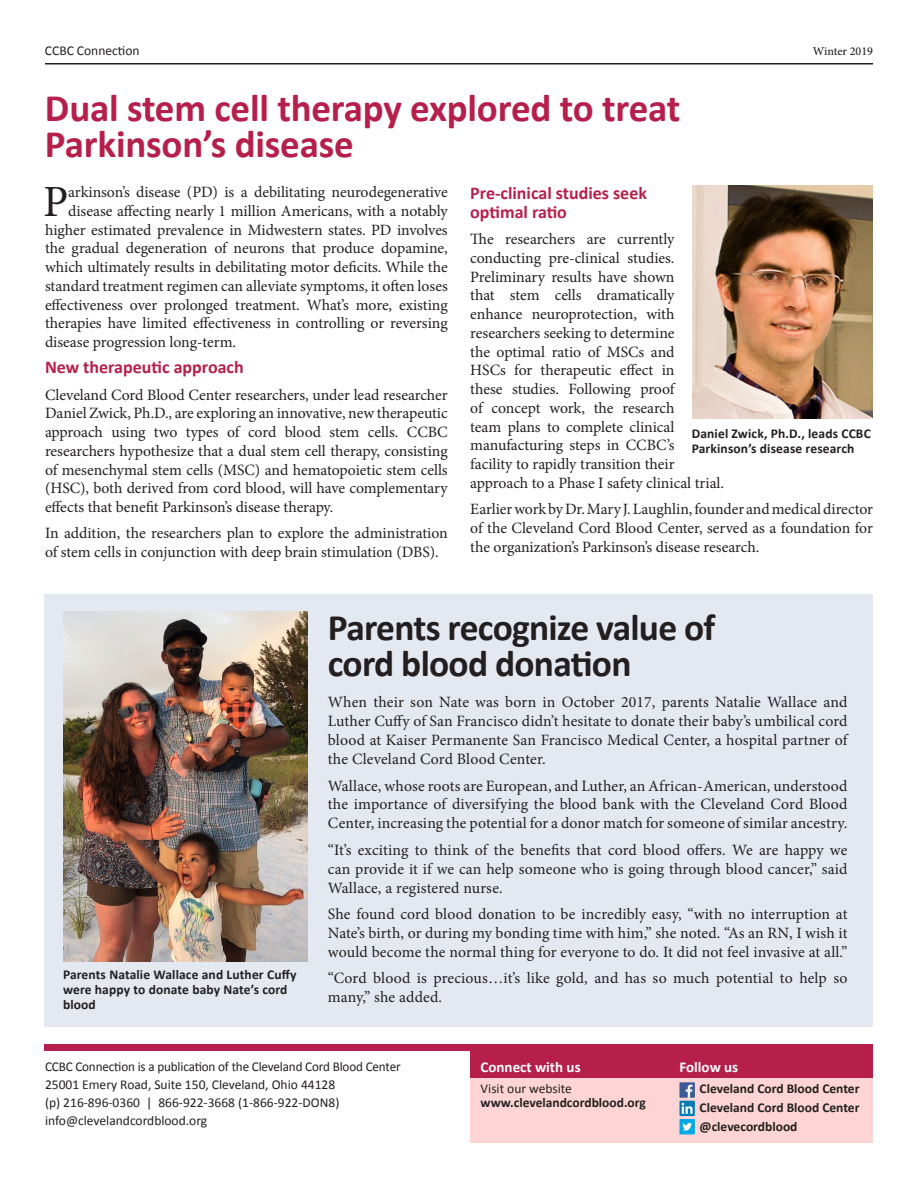
<style>
.page{position:relative;width:918px;height:1188px;background:#fff}
.page>*{position:absolute;margin:0;border:0;box-sizing:border-box;transform-origin:0 0}
.Article_Text{font:44.55px "Minion Pro";color:#231f20}
.t1{font:700 39px/36px "Calibri";letter-spacing:-.005em;color:#b61f4b}
.t2{font:700 37.5px/36px "Calibri";letter-spacing:-.02em;color:#231f20}
.Article_Text-2{font:700 18px/18.8px "Calibri";color:#b61f4b}
.Article_Text-3{font:15.75px/18.8px "Minion Pro";letter-spacing:-.005em;color:#231f20;text-align:justify}
.t3{font:700 15px "Calibri";color:#fff}
.t4{font:700 13.5px/15px "Calibri";color:#231f20}
.t5{font:13.5px/18px "Calibri";color:#231f20}
.t6{font:500 12px "Minion Pro";color:#231f20}
</style>
<div class="page">
<div style="left:470px;top:1050px;width:403px;height:93px;background:#fed5d4"></div>
<div style="left:45px;top:1044px;width:828px;height:7px;background:#b61f4b"></div>
<div style="left:470px;top:1048px;width:403px;height:30px;background:#b61f4b"></div>
<hr style="left:45px;top:63px;width:828px;height:1px;background:#231f20">
<svg style="left:680px;top:1101px;width:15px;height:15px"></svg>
<div style="left:680px;top:1119px;width:15px;height:15px;background:#00a8e7"></div>
<svg style="left:682px;top:1123px;width:10px;height:8px"></svg>
<div style="left:680px;top:1082px;width:15px;height:16px;background:#3b5a9a"></div>
<svg style="left:682px;top:1085px;width:11px;height:29px"></svg>
<div style="left:45px;top:594px;width:828px;height:433px;background:#e4e8f1"></div>
<img style="left:63px;top:612px;width:245px;height:349px">
<img style="left:693px;top:186px;width:180px;height:232px">
<p class="t5" style="left:45px;top:42px;width:96px">CCBC Connection</p>
<p class="t6" style="left:813px;top:43px;width:62px">Winter 2019</p>
<p class="t1" style="left:45px;top:90px;width:637px">Dual stem cell therapy explored to treat<br>Parkinson’s disease</p>
<p class="Article_Text" style="left:43px;top:172px;width:27px">P</p>
<p class="Article_Text-3" style="left:68px;top:183px;width:381px">arkinson’s disease (PD) is a debilitating neurodegenerative</p>
<p class="Article_Text-2" style="left:470px;top:184px;width:178px">Pre-clinical studies seek optimal ratio</p>
<p class="Article_Text-3" style="left:470px;top:230px;width:255px;text-align:left">The researchers are currently conducting pre-clinical studies.<br>Preliminary results have shown<br>that stem cells dramatically enhance neuroprotection, with researchers seeking to determine<br>the optimal ratio of MSCs and<br>HSCs for therapeutic effect in<br>these studies. Following proof<br>of concept work, the research<br>team plans to complete clinical manufacturing steps in CCBC’s<br>facility to rapidly transition their approach to a Phase I safety clinical trial.</p>
<p class="Article_Text-3" style="left:470px;top:500px;width:404px">Earlier work by Dr. Mary J. Laughlin, founder and medical director of the Cleveland Cord Blood Center, served as a foundation for the organization’s Parkinson’s disease research.</p>
<p class="Article_Text-3" style="left:68px;top:202px;width:381px">disease affecting nearly 1 million Americans, with a notably</p>
<p class="Article_Text-3" style="left:45px;top:220px;width:404px">higher estimated prevalence in Midwestern states. PD involves</p>
<p class="Article_Text-3" style="left:45px;top:239px;width:404px">the gradual degeneration of neurons that produce dopamine,</p>
<p class="Article_Text-3" style="left:45px;top:258px;width:404px">which ultimately results in debilitating motor deficits. While the</p>
<p class="Article_Text-3" style="left:45px;top:277px;width:404px">standard treatment regimen can alleviate symptoms, it often loses</p>
<p class="Article_Text-3" style="left:45px;top:295px;width:404px">effectiveness over prolonged treatment. What’s more, existing</p>
<p class="Article_Text-3" style="left:45px;top:314px;width:404px">therapies have limited effectiveness in controlling or reversing</p>
<p class="Article_Text-3" style="left:45px;top:333px;width:193px">disease progression long-term.</p>
<p class="Article_Text-2" style="left:45px;top:358px;width:200px">New therapeutic approach</p>
<p class="Article_Text-3" style="left:45px;top:385px;width:404px">Cleveland Cord Blood Center researchers, under lead researcher Daniel Zwick, Ph.D., are exploring an innovative, new therapeutic approach using two types of cord blood stem cells. CCBC researchers hypothesize that a dual stem cell therapy, consisting of mesenchymal stem cells (MSC) and hematopoietic stem cells (HSC), both derived from cord blood, will have complementary effects that benefit Parkinson’s disease therapy.</p>
<p class="Article_Text-3" style="left:45px;top:524px;width:404px">In addition, the researchers plan to explore the administration of stem cells in conjunction with deep brain stimulation (DBS).</p>
<p class="t4" style="left:692px;top:426px;width:181px">Daniel Zwick, Ph.D., leads CCBC<br>Parkinson’s disease research</p>
<p class="t4" style="left:63px;top:967px;width:235px">Parents Natalie Wallace and Luther Cuffy were happy to donate baby Nate’s cord blood</p>
<p class="t2" style="left:328px;top:609px;width:389px">Parents recognize value of cord blood donation</p>
<p class="Article_Text-3" style="left:328px;top:693px;width:521px">When their son Nate was born in October 2017, parents Natalie Wallace and Luther Cuffy of San Francisco didn’t hesitate to donate their baby’s umbilical cord blood at Kaiser Permanente San Francisco Medical Center, a hospital partner of the Cleveland Cord Blood Center.</p>
<p class="Article_Text-3" style="left:328px;top:776px;width:521px">Wallace, whose roots are European, and Luther, an African-American, understood the importance of diversifying the blood bank with the Cleveland Cord Blood Center, increasing the potential for a donor match for someone of similar ancestry.</p>
<p class="Article_Text-3" style="left:328px;top:840px;width:521px">“It’s exciting to think of the benefits that cord blood offers. We are happy we can provide it if we can help someone who is going through blood cancer,” said Wallace, a registered nurse.</p>
<p class="Article_Text-3" style="left:328px;top:905px;width:521px">She found cord blood donation to be incredibly easy, “with no interruption at Nate’s birth, or during my bonding time with him,” she noted. “As an RN, I wish it would become the normal thing for everyone to do. It did not feel invasive at all.”</p>
<p class="Article_Text-3" style="left:328px;top:969px;width:521px">“Cord blood is precious…it’s like gold, and has so much potential to help so many,” she added.</p>
<p class="t5" style="left:45px;top:1057px;width:357px">CCBC Connection is a publication of the Cleveland Cord Blood Center 25001 Emery Road, Suite 150, Cleveland, Ohio 44128<br>(p) 216-896-0360 | 866-922-3668 (1-866-922-DON8) info@clevelandcordblood.org</p>
<p class="t3" style="left:481px;top:1057px;width:102px">Connect with us</p>
<p class="t5" style="left:481px;top:1080px;width:93px">Visit our website</p>
<p class="t4" style="left:481px;top:1095px;width:167px">www.clevelandcordblood.org</p>
<p class="t3" style="left:680px;top:1057px;width:60px">Follow us</p>
<p class="t4" style="left:700px;top:1080px;width:161px;line-height:18.8px;text-align:justify">Cleveland Cord Blood Center Cleveland Cord Blood Center @clevecordblood</p>
</div>
